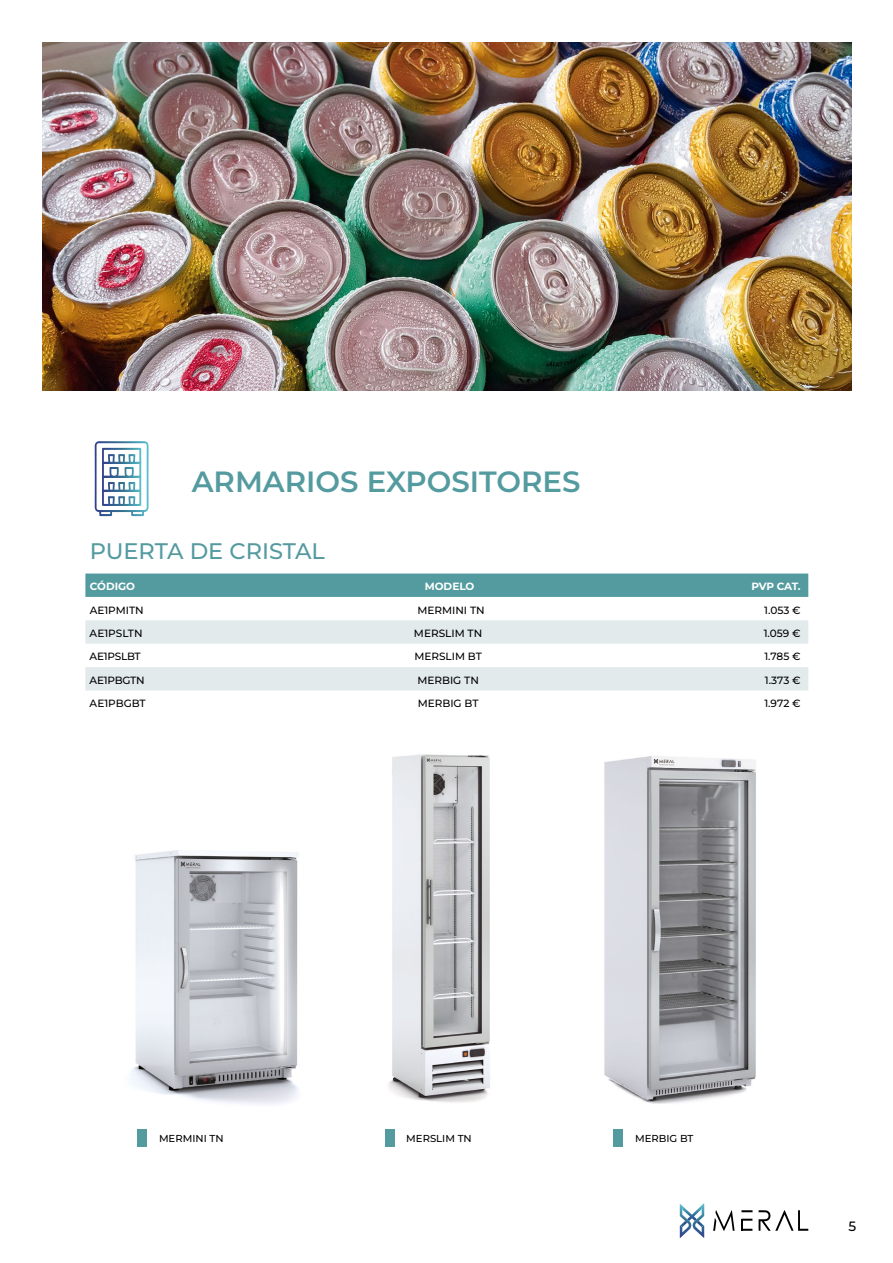
<style>
.page{position:relative;width:893px;height:1263px;background:#fff}
.page>*{position:absolute;margin:0;border:0;box-sizing:border-box;transform-origin:0 0}
.t1{font:600 29.25px "Montserrat";color:#549ba0}
.t2{font:500 22.5px "Montserrat";color:#549ba0}
.t3{font:500 13.5px "Montserrat";color:#000}
.t4{font:500 10.5px "Montserrat";color:#000}
.t5{font:700 10.5px "Montserrat";color:#fff}
.t6{font:500 10.5px "Montserrat";letter-spacing:-.025em;color:#000}
.t7{font:500 10.05px "Montserrat";color:#000}
</style>
<div class="page">
<svg style="left:86px;top:464px;width:722px;height:227px"></svg>
<svg style="left:85px;top:573px;width:723px;height:24px;background:#589da2"></svg>
<svg style="left:85px;top:620px;width:723px;height:70px;fill:#e2eaec"></svg>
<hr style="left:85px;top:531px;width:153px;height:1px;background:#fff">
<hr style="left:238px;top:531px;width:417px;height:1px;background:#fff">
<hr style="left:655px;top:531px;width:153px;height:1px;background:#fff">
<svg style="left:95px;top:441px;width:54px;height:75px"></svg>
<img style="left:43px;top:43px;width:808px;height:347px">
<svg style="left:680px;top:1203px;width:24px;height:35px"></svg>
<svg style="left:741px;top:1210px;width:11px;height:2px"></svg>
<svg style="left:741px;top:1219px;width:11px;height:12px"></svg>
<svg style="left:713px;top:1210px;width:22px;height:21px"></svg>
<svg style="left:759px;top:1210px;width:49px;height:21px"></svg>
<img style="left:130px;top:850px;width:169px;height:254px">
<img style="left:388px;top:754px;width:102px;height:349px">
<div style="left:138px;top:1130px;width:9px;height:17px;background:#549ba0"></div>
<div style="left:385px;top:1130px;width:9px;height:17px;background:#549ba0"></div>
<img style="left:604px;top:756px;width:152px;height:348px">
<div style="left:614px;top:1130px;width:9px;height:17px;background:#549ba0"></div>
<h1 class="t1" style="left:192px;top:462px;width:390px">ARMARIOS EXPOSITORES</h1>
<h2 class="t2" style="left:90px;top:536px;width:237px">PUERTA DE CRISTAL</h2>
<p class="t5" style="left:90px;top:579px;width:47px">CÓDIGO</p>
<p class="t5" style="left:425px;top:579px;width:51px">MODELO</p>
<p class="t5" style="left:751px;top:579px;width:51px">PVP CAT.</p>
<p class="t4" style="left:90px;top:603px;width:56px">AE1PMITN</p>
<p class="t4" style="left:417px;top:603px;width:69px">MERMINI TN</p>
<p class="t4" style="left:764px;top:603px;width:38px">1.053 €</p>
<p class="t4" style="left:90px;top:626px;width:54px">AE1PSLTN</p>
<p class="t4" style="left:414px;top:626px;width:70px">MERSLIM TN</p>
<p class="t4" style="left:764px;top:626px;width:38px">1.059 €</p>
<p class="t6" style="left:90px;top:650px;width:53px">AE1PSLBT</p>
<p class="t4" style="left:414px;top:650px;width:69px">MERSLIM BT</p>
<p class="t4" style="left:764px;top:650px;width:38px">1.785 €</p>
<p class="t6" style="left:90px;top:673px;width:56px">AE1PBGTN</p>
<p class="t4" style="left:417px;top:673px;width:63px">MERBIG TN</p>
<p class="t4" style="left:765px;top:673px;width:37px">1.373 €</p>
<p class="t4" style="left:90px;top:696px;width:58px">AE1PBGBT</p>
<p class="t4" style="left:418px;top:696px;width:62px">MERBIG BT</p>
<p class="t4" style="left:764px;top:696px;width:38px">1.972 €</p>
<p class="t7" style="left:159px;top:1131px;width:66px">MERMINI TN</p>
<p class="t7" style="left:406px;top:1131px;width:67px">MERSLIM TN</p>
<p class="t7" style="left:635px;top:1131px;width:60px">MERBIG BT</p>
<p class="t3" style="left:848px;top:1217px;width:9px">5</p>
</div>
